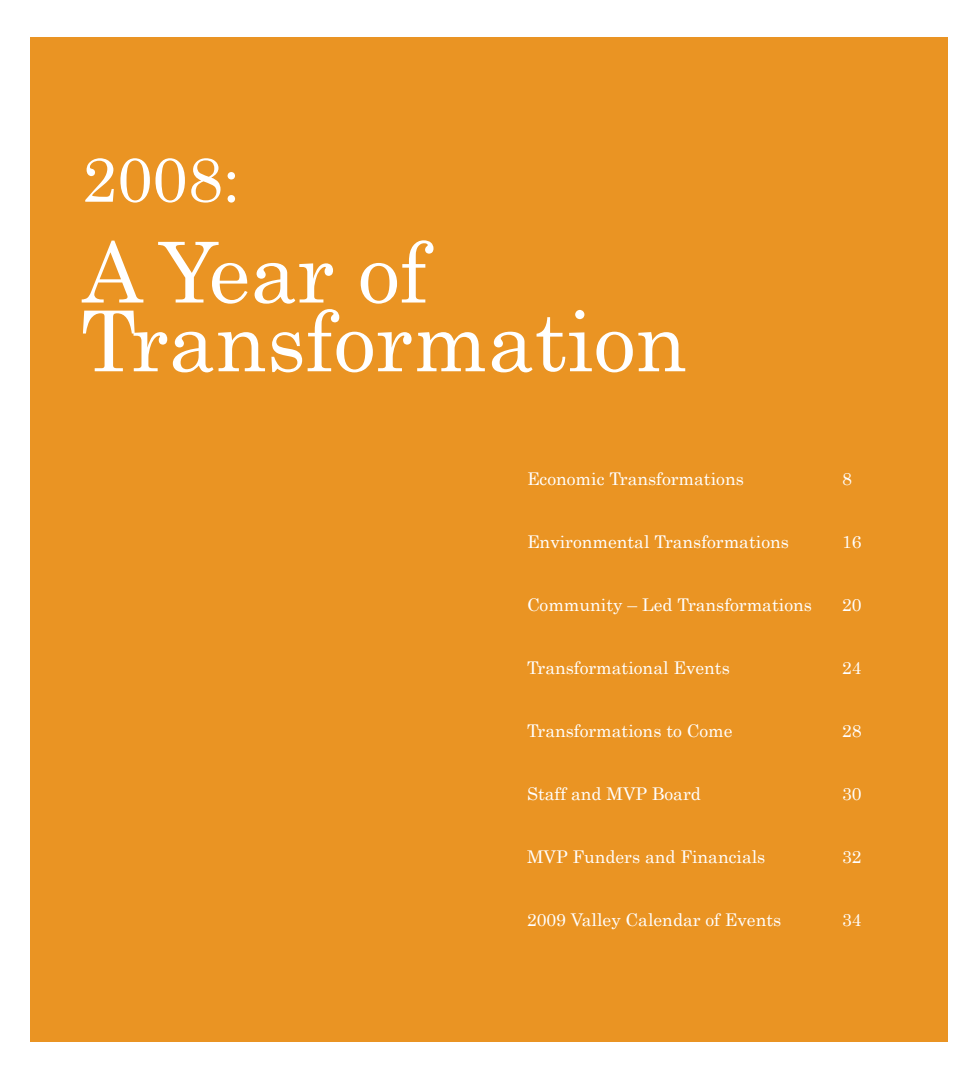
<style>
.page{position:relative;width:977px;height:1071px;background:#fff}
.page>*{position:absolute;margin:0;border:0;box-sizing:border-box;transform-origin:0 0}
.t1{font:84px/68.8px "Century Schoolbook";color:#fff}
.t2{font:63px "Century Schoolbook";color:#fff}
.t3{font:17.5px "Century Schoolbook";color:#fff}
</style>
<div class="page">
<div style="left:30px;top:37px;width:917px;height:1004px;background:#ea9423"></div>
<h2 class="t2" style="left:82px;top:140px;width:159px">2008:</h2>
<h1 class="t1" style="left:81px;top:236px;width:608px">A Year of<br>Transformation</h1>
<p class="t3" style="left:527px;top:468px;width:218px">Economic Transformations</p>
<p class="t3" style="left:842px;top:468px;width:11px">8</p>
<p class="t3" style="left:527px;top:531px;width:263px">Environmental Transformations</p>
<p class="t3" style="left:842px;top:531px;width:21px">16</p>
<p class="t3" style="left:527px;top:594px;width:286px">Community – Led Transformations</p>
<p class="t3" style="left:842px;top:594px;width:21px">20</p>
<p class="t3" style="left:527px;top:657px;width:204px">Transformational Events</p>
<p class="t3" style="left:842px;top:657px;width:21px">24</p>
<p class="t3" style="left:527px;top:720px;width:207px">Transformations to Come</p>
<p class="t3" style="left:842px;top:720px;width:21px">28</p>
<p class="t3" style="left:527px;top:783px;width:175px">Staff and MVP Board</p>
<p class="t3" style="left:842px;top:783px;width:21px">30</p>
<p class="t3" style="left:527px;top:846px;width:240px">MVP Funders and Financials</p>
<p class="t3" style="left:842px;top:846px;width:21px">32</p>
<p class="t3" style="left:527px;top:909px;width:256px">2009 Valley Calendar of Events</p>
<p class="t3" style="left:842px;top:909px;width:21px">34</p>
</div>
